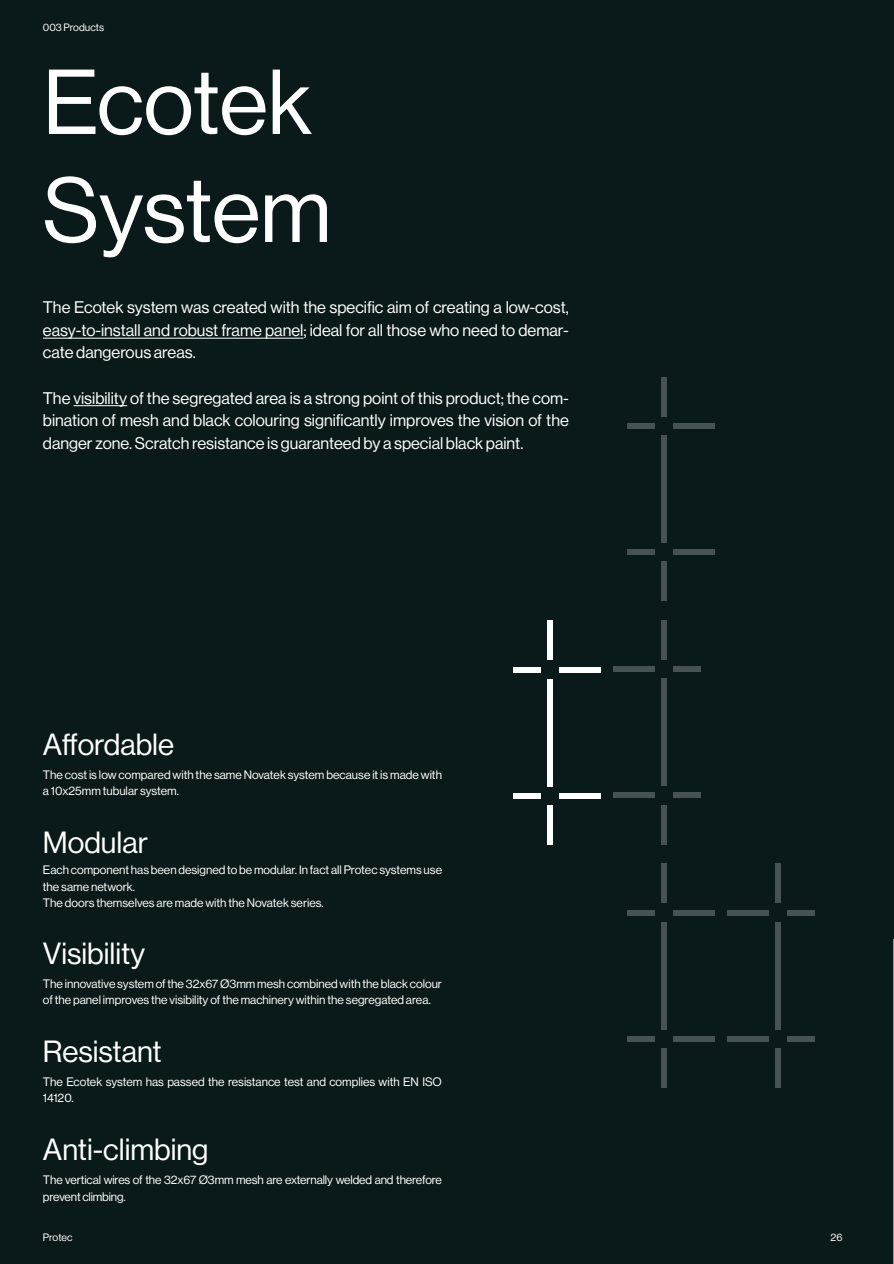
<style>
.page{position:relative;width:894px;height:1264px;background:#fff}
.page>*{position:absolute;margin:0;border:0;box-sizing:border-box;transform-origin:0 0}
.t1{font:90px/108px "N Haas Grotesk DS Pro 55 Rg";letter-spacing:-.005em;color:#fff}
.t2{font:30px "N Haas Grotesk DS Pro 55 Rg";color:#fff}
.t3{font:16.5px/22.5px "N Haas Grotesk DS Pro 55 Rg";color:#fff;text-align:justify}
.t4{font:12px/16.5px "N Haas Grotesk DS Pro 55 Rg";color:#fff}
.t5{font:10.5px "N Haas Grotesk DS Pro 55 Rg";color:#fff}
</style>
<div class="page">
<div style="left:0;top:0;width:893px;height:1264px;background:#0a1919"></div>
<hr style="left:893px;top:939px;width:1px;height:325px;background:#939a9b">
<div style="left:547px;top:620px;width:5px;height:40px;background:#fff"></div>
<div style="left:547px;top:679px;width:5px;height:107px;background:#fff"></div>
<div style="left:547px;top:805px;width:5px;height:40px;background:#fff"></div>
<div style="left:513px;top:667px;width:27px;height:5px;background:#fff"></div>
<div style="left:559px;top:667px;width:41px;height:5px;background:#fff"></div>
<div style="left:559px;top:792px;width:41px;height:6px;background:#fff"></div>
<div style="left:513px;top:792px;width:27px;height:6px;background:#fff"></div>
<div style="left:661px;top:805px;width:6px;height:39px;background:#475352"></div>
<div style="left:661px;top:679px;width:6px;height:107px;background:#475352"></div>
<div style="left:661px;top:620px;width:6px;height:40px;background:#475352"></div>
<div style="left:673px;top:792px;width:27px;height:6px;background:#475352"></div>
<div style="left:613px;top:792px;width:41px;height:6px;background:#475352"></div>
<div style="left:613px;top:666px;width:41px;height:6px;background:#475352"></div>
<div style="left:673px;top:666px;width:27px;height:6px;background:#475352"></div>
<div style="left:661px;top:863px;width:6px;height:40px;background:#475352"></div>
<div style="left:661px;top:922px;width:6px;height:107px;background:#475352"></div>
<div style="left:661px;top:1048px;width:6px;height:40px;background:#475352"></div>
<div style="left:627px;top:910px;width:28px;height:5px;background:#475352"></div>
<div style="left:673px;top:910px;width:41px;height:5px;background:#475352"></div>
<div style="left:673px;top:1036px;width:41px;height:5px;background:#475352"></div>
<div style="left:627px;top:1036px;width:28px;height:5px;background:#475352"></div>
<div style="left:775px;top:1048px;width:6px;height:40px;background:#475352"></div>
<div style="left:775px;top:922px;width:6px;height:107px;background:#475352"></div>
<div style="left:775px;top:863px;width:6px;height:40px;background:#475352"></div>
<div style="left:787px;top:1036px;width:28px;height:5px;background:#475352"></div>
<div style="left:728px;top:1036px;width:41px;height:5px;background:#475352"></div>
<div style="left:728px;top:910px;width:41px;height:5px;background:#475352"></div>
<div style="left:787px;top:910px;width:28px;height:5px;background:#475352"></div>
<div style="left:661px;top:377px;width:6px;height:39px;background:#475352"></div>
<div style="left:661px;top:435px;width:6px;height:107px;background:#475352"></div>
<div style="left:661px;top:561px;width:6px;height:40px;background:#475352"></div>
<div style="left:627px;top:423px;width:28px;height:6px;background:#475352"></div>
<div style="left:673px;top:423px;width:41px;height:6px;background:#475352"></div>
<div style="left:673px;top:549px;width:41px;height:6px;background:#475352"></div>
<div style="left:627px;top:549px;width:28px;height:6px;background:#475352"></div>
<hr style="left:43px;top:338px;width:260px;height:1px;background:#fff">
<hr style="left:74px;top:405px;width:53px;height:1px;background:#fff">
<p class="t5" style="left:43px;top:22px;width:63px">003 Products</p>
<h1 class="t1" style="left:43px;top:49px;width:290px">Ecotek<br>System</h1>
<h3 class="t3" style="left:43px;top:296px;width:527px">The Ecotek system was created with the specific aim of creating a low-cost, easy-to-install and robust frame panel; ideal for all those who need to demar&shy;cate dangerous areas.</h3>
<h3 class="t3" style="left:43px;top:386px;width:527px">The visibility of the segregated area is a strong point of this product; the com&shy;bination of mesh and black colouring significantly improves the vision of the danger zone. Scratch resistance is guaranteed by a special black paint.</h3>
<h2 class="t2" style="left:43px;top:727px;width:133px">Affordable</h2>
<p class="t4" style="left:43px;top:766px;width:400px">The cost is low compared with the same Novatek system because it is made with a 10x25mm tubular system.</p>
<h2 class="t2" style="left:43px;top:825px;width:107px">Modular</h2>
<p class="t4" style="left:43px;top:862px;width:401px">Each component has been designed to be modular. In fact all Protec systems use the same network.<br>The doors themselves are made with the Novatek series.</p>
<h2 class="t2" style="left:43px;top:936px;width:104px">Visibility</h2>
<p class="t4" style="left:43px;top:975px;width:401px">The innovative system of the 32x67 Ø3mm mesh combined with the black colour of the panel improves the visibility of the machinery within the segregated area.</p>
<h2 class="t2" style="left:43px;top:1034px;width:120px">Resistant</h2>
<p class="t4" style="left:43px;top:1073px;width:400px">The Ecotek system has passed the resistance test and complies with EN ISO<br>14120.</p>
<h2 class="t2" style="left:43px;top:1133px;width:167px">Anti-climbing</h2>
<p class="t4" style="left:43px;top:1171px;width:400px">The vertical wires of the 32x67 Ø3mm mesh are externally welded and therefore prevent climbing.</p>
<p class="t5" style="left:43px;top:1231px;width:31px">Protec</p>
<p class="t5" style="left:830px;top:1231px;width:13px">26</p>
</div>
